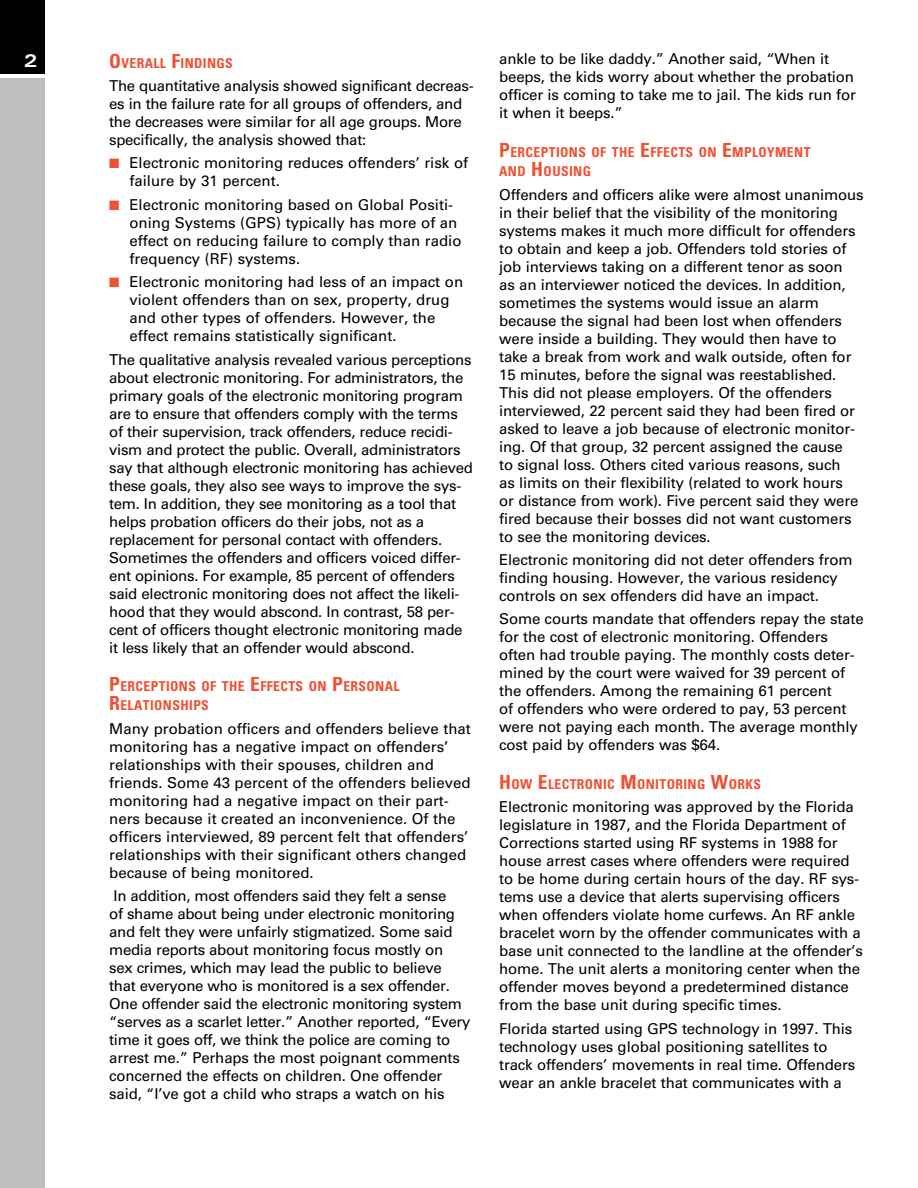
<style>
.page{position:relative;width:918px;height:1188px;background:#fff}
.page>*{position:absolute;margin:0;border:0;box-sizing:border-box;transform-origin:0 0}
.t1{font:700 expanded 18px "Univers LT Std";color:#fff}
.t2{font:15px/18px "Univers LT Std";letter-spacing:-.01em;color:#000}
.t3{font:700 condensed 13.65px/19.5px "Univers LT Std";letter-spacing:.03em;color:#f05133}
.s1{font-size:19.5px}
.s2{color:#f05133}
</style>
<div class="page">
<div style="left:0;top:78px;width:45px;height:1110px;background:#bcbec0"></div>
<div style="left:0;top:0;width:45px;height:74px;background:#000"></div>
<p class="t1" style="left:24px;top:50px;width:15px">2</p>
<h5 class="t3" style="left:109px;top:53px;width:125px"><span class="s1">O</span>VERALL <span class="s1">F</span>INDINGS</h5>
<p class="t2" style="left:109px;top:77px;width:366px">The quantitative analysis showed significant decreas&shy;es in the failure rate for all groups of offenders, and the decreases were similar for all age groups. More specifically, the analysis showed that:</p>
<p class="t2" style="left:129px;top:154px;width:340px;text-indent:-20px"><span class="s2">■</span> Electronic monitoring reduces offenders’ risk of failure by 31 percent.</p>
<p class="t2" style="left:129px;top:195px;width:334px;text-indent:-20px"><span class="s2">■</span> Electronic monitoring based on Global Positi&shy;oning Systems (GPS) typically has more of an effect on reducing failure to comply than radio frequency (RF) systems.</p>
<p class="t2" style="left:129px;top:273px;width:335px;text-indent:-20px"><span class="s2">■</span> Electronic monitoring had less of an impact on violent offenders than on sex, property, drug and other types of offenders. However, the effect remains statistically significant.</p>
<p class="t2" style="left:109px;top:350px;width:365px">The qualitative analysis revealed various perceptions about electronic monitoring. For administrators, the primary goals of the electronic monitoring program are to ensure that offenders comply with the terms of their supervision, track offenders, reduce recidi&shy;vism and protect the public. Overall, administrators say that although electronic monitoring has achieved these goals, they also see ways to improve the sys&shy;tem. In addition, they see monitoring as a tool that helps probation officers do their jobs, not as a replacement for personal contact with offenders.<br>Sometimes the offenders and officers voiced differ&shy;ent opinions. For example, 85 percent of offenders said electronic monitoring does not affect the likeli&shy;hood that they would abscond. In contrast, 58 per&shy;cent of officers thought electronic monitoring made it less likely that an offender would abscond.</p>
<p class="t3" style="left:109px;top:676px;width:292px"><span class="s1">P</span>ERCEPTIONS OF THE <span class="s1">E</span>FFECTS ON <span class="s1">P</span>ERSONAL<br><span class="s1">R</span>ELATIONSHIPS</p>
<p class="t2" style="left:109px;top:720px;width:363px">Many probation officers and offenders believe that monitoring has a negative impact on offenders’ relationships with their spouses, children and friends. Some 43 percent of the offenders believed monitoring had a negative impact on their part&shy;ners because it created an inconvenience. Of the officers interviewed, 89 percent felt that offenders’ relationships with their significant others changed because of being monitored.</p>
<p class="t2" style="left:113px;top:887px;width:334px">In addition, most offenders said they felt a sense</p>
<p class="t2" style="left:109px;top:905px;width:347px">of shame about being under electronic monitoring</p>
<p class="t2" style="left:109px;top:923px;width:345px">and felt they were unfairly stigmatized. Some said</p>
<p class="t2" style="left:109px;top:941px;width:336px">media reports about monitoring focus mostly on</p>
<p class="t2" style="left:109px;top:959px;width:334px">sex crimes, which may lead the public to believe</p>
<p class="t2" style="left:109px;top:977px;width:342px">that everyone who is monitored is a sex offender.</p>
<p class="t2" style="left:109px;top:995px;width:354px">One offender said the electronic monitoring system</p>
<p class="t2" style="left:109px;top:1013px;width:363px">“serves as a scarlet letter.” Another reported, “Every</p>
<p class="t2" style="left:109px;top:1031px;width:343px">time it goes off, we think the police are coming to</p>
<p class="t2" style="left:109px;top:1049px;width:352px">arrest me.” Perhaps the most poignant comments</p>
<p class="t2" style="left:109px;top:1067px;width:335px">concerned the effects on children. One offender</p>
<p class="t2" style="left:109px;top:1085px;width:337px">said, “I’ve got a child who straps a watch on his</p>
<p class="t2" style="left:499px;top:50px;width:358px">ankle to be like daddy.” Another said, “When it beeps, the kids worry about whether the probation officer is coming to take me to jail. The kids run for it when it beeps.”</p>
<p class="t3" style="left:499px;top:142px;width:313px"><span class="s1">P</span>ERCEPTIONS OF THE <span class="s1">E</span>FFECTS ON <span class="s1">E</span>MPLOYMENT<br>AND <span class="s1">H</span>OUSING</p>
<p class="t2" style="left:499px;top:185px;width:366px">Offenders and officers alike were almost unanimous in their belief that the visibility of the monitoring systems makes it much more difficult for offenders to obtain and keep a job. Offenders told stories of job interviews taking on a different tenor as soon<br>as an interviewer noticed the devices. In addition, sometimes the systems would issue an alarm because the signal had been lost when offenders were inside a building. They would then have to take a break from work and walk outside, often for 15 minutes, before the signal was reestablished.<br>This did not please employers. Of the offenders interviewed, 22 percent said they had been fired or asked to leave a job because of electronic monitor&shy;ing. Of that group, 32 percent assigned the cause<br>to signal loss. Others cited various reasons, such<br>as limits on their flexibility (related to work hours<br>or distance from work). Five percent said they were fired because their bosses did not want customers to see the monitoring devices.</p>
<p class="t2" style="left:499px;top:551px;width:355px">Electronic monitoring did not deter offenders from finding housing. However, the various residency controls on sex offenders did have an impact.</p>
<p class="t2" style="left:499px;top:610px;width:366px">Some courts mandate that offenders repay the state for the cost of electronic monitoring. Offenders often had trouble paying. The monthly costs deter&shy;mined by the court were waived for 39 percent of the offenders. Among the remaining 61 percent<br>of offenders who were ordered to pay, 53 percent were not paying each month. The average monthly cost paid by offenders was $64.</p>
<h5 class="t3" style="left:499px;top:774px;width:263px"><span class="s1">H</span>OW <span class="s1">E</span>LECTRONIC <span class="s1">M</span>ONITORING <span class="s1">W</span>ORKS</h5>
<p class="t2" style="left:499px;top:798px;width:365px">Electronic monitoring was approved by the Florida legislature in 1987, and the Florida Department of Corrections started using RF systems in 1988 for house arrest cases where offenders were required to be home during certain hours of the day. RF sys&shy;tems use a device that alerts supervising officers when offenders violate home curfews. An RF ankle bracelet worn by the offender communicates with a base unit connected to the landline at the offender’s home. The unit alerts a monitoring center when the offender moves beyond a predetermined distance from the base unit during specific times.</p>
<p class="t2" style="left:499px;top:1019px;width:358px">Florida started using GPS technology in 1997. This technology uses global positioning satellites to track offenders’ movements in real time. Offenders wear an ankle bracelet that communicates with a</p>
</div>
